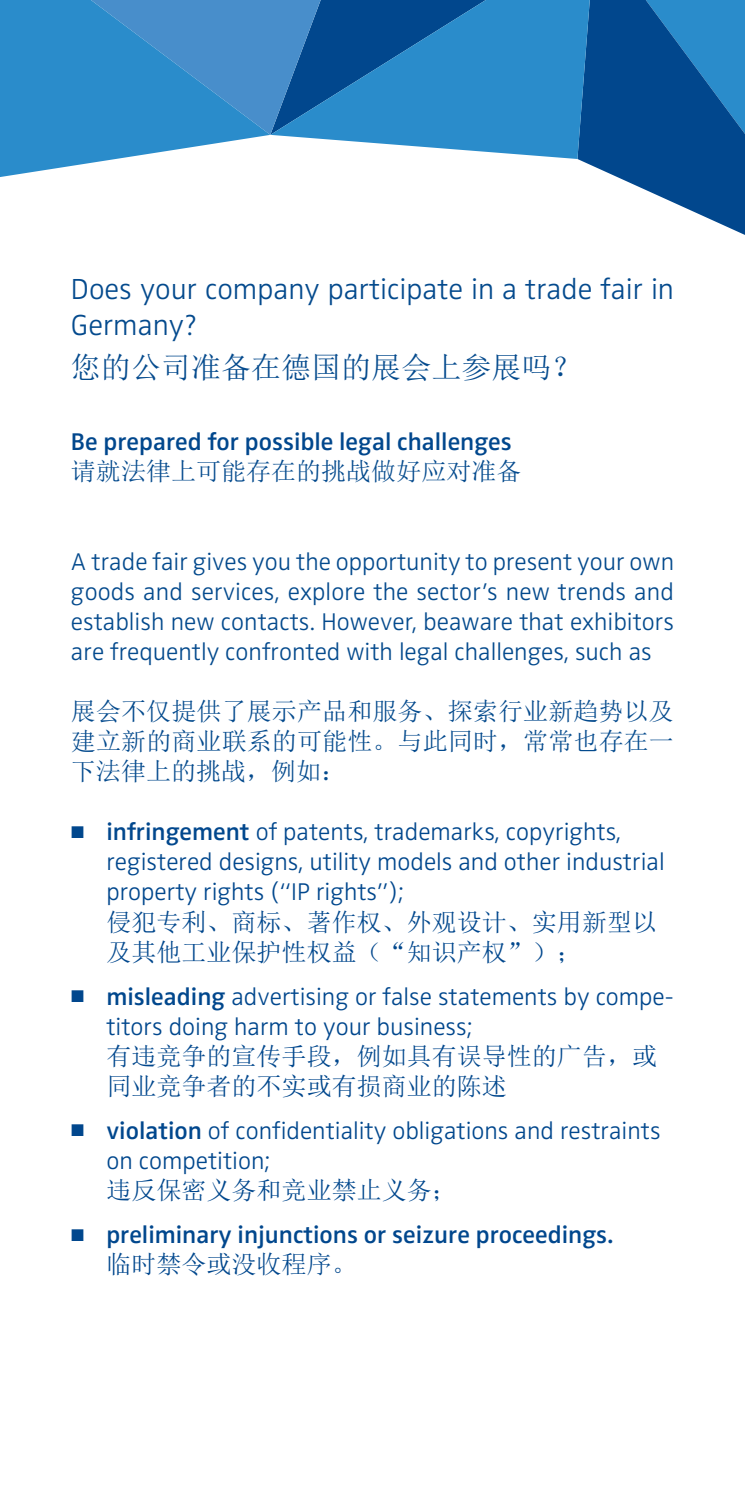
<style>
.page{position:relative;width:745px;height:1489px;background:#fff}
.page>*{position:absolute;margin:0;border:0;box-sizing:border-box;transform-origin:0 0}
.Überschrift_Flyer_BB{font:300 30px/36px "Zwo OT";color:#044a8d}
.Überschrift_Flyer_BB-2{font:30px "Sim Sun";color:#044a8d}
.t1{font:300 25px/30px "Zwo OT";color:#01478d}
.BBU_Fließtext_Blocks{font:300 25px/30px "Zwo OT";color:#044a8d;text-align:justify}
.Veranstaltungstitel{font:600 25px/30px "Zwo OT";color:#01478d}
.BBU_Fließtext_Blocks-2{font:25px/30px "Sim Sun";letter-spacing:.005em;color:#044a8d;text-align:justify}
.Veranstaltungstitel-2{font:25px "Sim Sun";color:#044a8d}
.s1{font-size:17.5px}
.s2{font-weight:600}
.s3{font-family:"Sim Sun";font-weight:400}
.s4{font-weight:300;font-size:17.5px}
</style>
<div class="page">
<svg style="left:577px;top:0;width:167px;height:235px;fill:#01478d"></svg>
<svg style="left:0;top:0;width:270px;height:177px;background:#4b9ad1"></svg>
<svg style="left:0;top:0;width:17px;height:24px"></svg>
<svg style="left:270px;top:0;width:321px;height:159px;background:#3284c0"></svg>
<p class="Überschrift_Flyer_BB" style="left:71px;top:272px;width:604px">Does your company participate in a trade fair in<br>Germany?</p>
<p class="Überschrift_Flyer_BB-2" style="left:71px;top:352px;width:511px">您的公司准备在德国的展会上参展吗？</p>
<p class="Veranstaltungstitel" style="left:71px;top:427px;width:442px">Be prepared for possible legal challenges</p>
<p class="Veranstaltungstitel-2" style="left:71px;top:459px;width:451px">请就法律上可能存在的挑战做好应对准备</p>
<p class="BBU_Fließtext_Blocks" style="left:71px;top:547px;width:604px">A trade fair gives you the opportunity to present your own goods and services, explore the sector’s new trends and establish new contacts. However, beaware that exhibitors are frequently confronted with legal challenges, such as</p>
<p class="BBU_Fließtext_Blocks-2" style="left:71px;top:696px;width:604px">展会不仅提供了展示产品和服务、探索行业新趋势以及建立新的商业联系的可能性。与此同时，常常也存在一下法律上的挑战，例如：</p>
<p class="t1" style="left:106px;top:817px;width:559px;text-indent:-35px"><span class="s1">■</span> <span class="s2">infringement</span> of patents, trademarks, copyrights, registered designs, utility models and other industrial property rights (“IP rights”);<br><span class="s3">侵犯专利、商标、著作权、外观设计、实用新型以及其他工业保护性权益（“知识产权”）；</span></p>
<p class="t1" style="left:106px;top:981px;width:568px;text-indent:-35px"><span class="s1">■</span> <span class="s2">misleading</span> advertising or false statements by compe&shy;titors doing harm to your business;<br><span class="s3">有违竞争的宣传手段，例如具有误导性的广告，或同业竞争者的不实或有损商业的陈述</span></p>
<p class="t1" style="left:106px;top:1116px;width:555px;text-indent:-35px"><span class="s1">■</span> <span class="s2">violation</span> of confidentiality obligations and restraints on competition;<br><span class="s3">违反保密义务和竞业禁止义务；</span></p>
<p class="Veranstaltungstitel" style="left:106px;top:1220px;width:508px;text-indent:-35px"><span class="s4">■</span> preliminary injunctions or seizure proceedings.<span class="s3">临时禁令或没收程序。</span></p>
</div>
